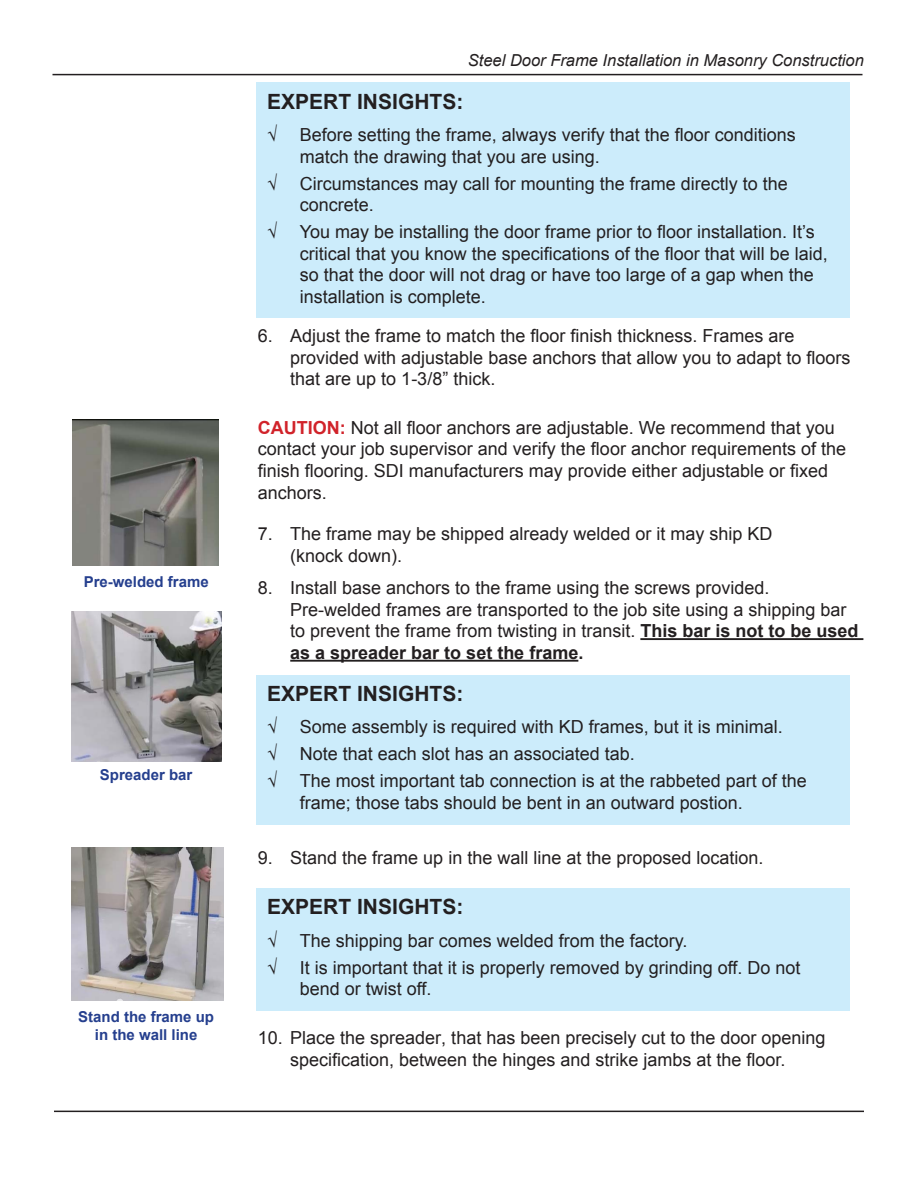
<style>
.page{position:relative;width:918px;height:1188px;background:#fff}
.page>*{position:absolute;margin:0;border:0;box-sizing:border-box;transform-origin:0 0}
.Expert_Insights{font:700 21px "Arial";color:#231f20}
.t1{font:18px/21.6px "Arial";color:#231f20}
.t2{font:italic 16.5px "Arial";color:#231f20}
.t3{font:700 15px/18px "Arial";color:#253f8e;text-align:center}
.s1{font-weight:700;color:#d1232a}
.s2{font-weight:700}
.s3{font-style:inherit}
</style>
<div class="page">
<hr style="left:52px;top:74px;width:810px;height:1px;background:#231f20">
<hr style="left:54px;top:1111px;width:810px;height:1px;background:#231f20">
<hr style="left:640px;top:638px;width:223px;height:2px;background:#231f20">
<hr style="left:290px;top:660px;width:288px;height:2px;background:#231f20">
<div style="left:256px;top:82px;width:594px;height:236px;background:#ccecfb"></div>
<div style="left:256px;top:675px;width:594px;height:150px;background:#ccecfb"></div>
<img style="left:72px;top:419px;width:147px;height:146px">
<img style="left:71px;top:612px;width:150px;height:149px">
<div style="left:256px;top:888px;width:594px;height:123px;background:#ccecfb"></div>
<img style="left:71px;top:847px;width:153px;height:153px">
<p class="t3" style="left:84px;top:573px;width:127px">Pre-welded frame</p>
<p class="t3" style="left:100px;top:767px;width:94px">Spreader bar</p>
<p class="t3" style="left:78px;top:1008px;width:137px">Stand the frame up in the wall line</p>
<p class="t2" style="left:468px;top:50px;width:398px">Steel Door Frame Installation in Masonry Construction</p>
<p class="Expert_Insights" style="left:267px;top:87px;width:198px">EXPERT INSIGHTS:</p>
<p class="t1" style="left:267px;top:124px;width:11px">√</p>
<p class="t1" style="left:300px;top:124px;width:498px">Before setting the frame, always verify that the floor conditions match the drawing that you are using.</p>
<p class="t1" style="left:267px;top:173px;width:11px">√</p>
<p class="t1" style="left:300px;top:173px;width:490px">Circumstances may call for mounting the frame directly to the concrete.</p>
<p class="t1" style="left:267px;top:221px;width:11px">√</p>
<p class="t1" style="left:300px;top:221px;width:530px">You may be installing the door frame prior to floor installation. It’s critical that you know the specifications of the floor that will be laid, so that the door will not drag or have too large of a gap when the installation is complete.</p>
<p class="t1" style="left:290px;top:325px;width:562px;text-indent:-32px">6. Adjust the frame to match the floor finish thickness. Frames are provided with adjustable base anchors that allow you to adapt to floors that are up to 1-3/8” thick.</p>
<p class="t1" style="left:258px;top:417px;width:590px"><span class="s1">CAUTION:</span> Not all floor anchors are adjustable. We recommend that you contact your job supervisor and verify the floor anchor requirements of the finish flooring. SDI manufacturers may provide either adjustable or fixed anchors.</p>
<p class="t1" style="left:290px;top:523px;width:484px;text-indent:-32px">7. The frame may be shipped already welded or it may ship KD (knock down).</p>
<p class="t1" style="left:290px;top:577px;width:570px;text-indent:-32px">8. Install base anchors to the frame using the screws provided.<br>Pre-welded frames are transported to the job site using a shipping bar to prevent the frame from twisting in transit. <span class="s2">This bar is not to be used as a spreader bar to set the frame.</span></p>
<p class="Expert_Insights" style="left:267px;top:680px;width:198px">EXPERT INSIGHTS:</p>
<p class="t1" style="left:267px;top:716px;width:11px">√</p>
<p class="t1" style="left:300px;top:716px;width:485px">Some assembly is required with KD frames, but it is minimal.</p>
<p class="t1" style="left:267px;top:743px;width:11px">√</p>
<p class="t1" style="left:300px;top:743px;width:337px">Note that each slot has an associated tab.</p>
<p class="t1" style="left:267px;top:770px;width:11px">√</p>
<p class="t1" style="left:300px;top:770px;width:509px">The most important tab connection is at the rabbeted part of the frame; those tabs should be bent in an outward postion.</p>
<p class="t1" style="left:258px;top:847px;width:507px">9. Stand the frame up in the wall line at the proposed location.</p>
<p class="Expert_Insights" style="left:267px;top:893px;width:198px">EXPERT INSIGHTS:</p>
<p class="t1" style="left:267px;top:930px;width:11px">√</p>
<p class="t1" style="left:300px;top:930px;width:389px">The shipping bar comes welded from the factory.</p>
<p class="t1" style="left:267px;top:957px;width:11px">√</p>
<p class="t1" style="left:300px;top:957px;width:502px">It is important that it is properly removed by grinding off. Do not bend or twist off.</p>
<p class="t1" style="left:258px;top:1027px;width:569px;text-align:center">10. Place the spreader<span class="s3">,</span> that has been precisely cut to the door opening specification<span class="s3">,</span> between the hinges and strike jambs at the floor.</p>
</div>
